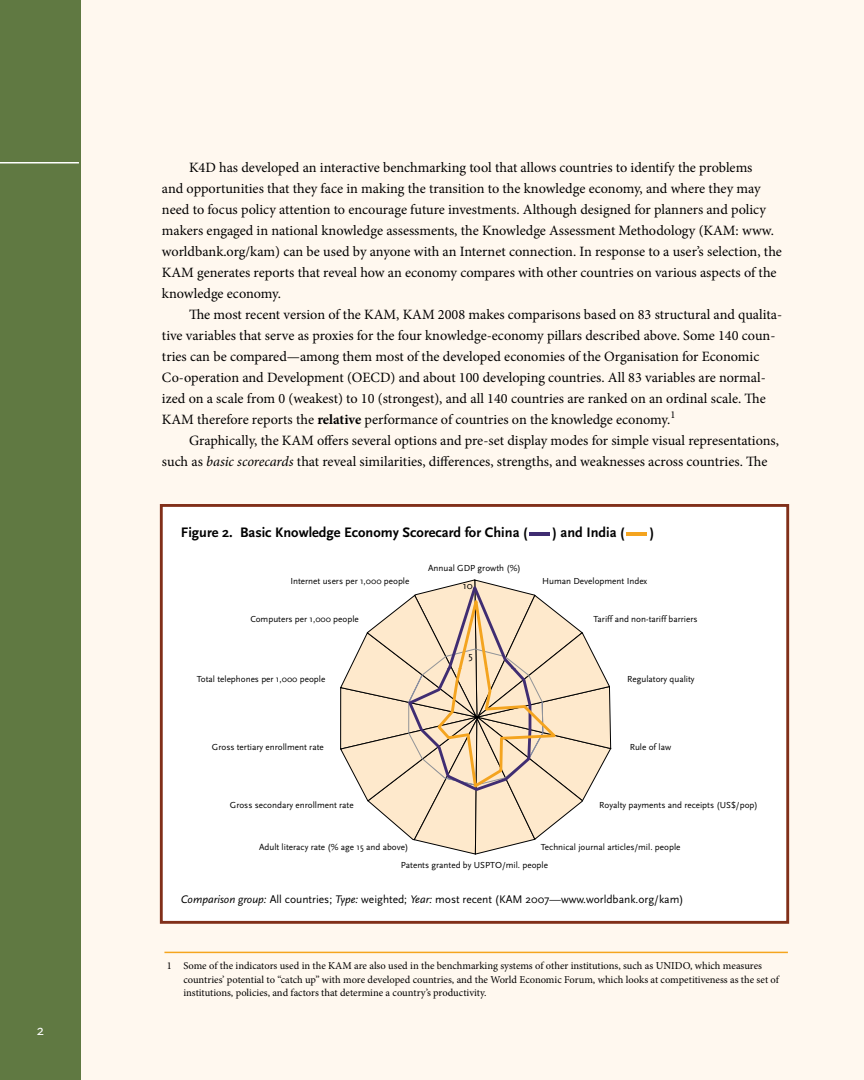
<style>
.page{position:relative;width:864px;height:1080px;background:#fff}
.page>*{position:absolute;margin:0;border:0;box-sizing:border-box;transform-origin:0 0}
.t1{font:15px "Scala Sans Caps";color:#fff}
.t2{font:700 14.4px "Scala Sans";color:#000}
.t3{font:14.25px/21px "Minion Pro";color:#000}
.t4{font:11.55px "Scala Sans";color:#000}
.t5{font:10.5px/13.5px "Minion Pro";color:#000}
.t6{font:10.5px "Scala Sans";color:#000}
.t7{font:9.15px "Scala Sans";color:#000}
.s1{font-weight:700}
.s2{font-style:italic}
</style>
<div class="page">
<div style="left:0;top:0;width:81px;height:1080px;background:#607942"></div>
<hr style="left:0;top:162px;width:79px;height:2px;background:#fff">
<div style="left:81px;top:0;width:783px;height:1080px;background:#fff8ef"></div>
<div style="left:161px;top:505px;width:627px;height:417px;background:#fff"></div>
<hr style="left:627px;top:533px;width:20px;height:3px;background:#bfbfbf">
<hr style="left:530px;top:533px;width:20px;height:3px;background:#bfbfbf">
<svg style="left:340px;top:579px;width:272px;height:276px"></svg>
<hr style="left:164px;top:952px;width:624px;height:1px;background:#f5a51e">
<p class="t1" style="left:37px;top:1022px;width:9px">2</p>
<p class="t3" style="left:162px;top:157px;width:621px;text-indent:27px">K4D has developed an interactive benchmarking tool that allows countries to identify the problems<br>and opportunities that they face in making the transition to the knowledge economy, and where they may need to focus policy attention to encourage future investments. Although designed for planners and policy makers engaged in national knowledge assessments, the Knowledge Assessment Methodology (KAM: www. worldbank.org/kam) can be used by anyone with an Internet connection. In response to a user’s selection, the KAM generates reports that reveal how an economy compares with other countries on various aspects of the knowledge economy.</p>
<p class="t3" style="left:162px;top:304px;width:622px;text-indent:27px">The most recent version of the KAM, KAM 2008 makes comparisons based on 83 structural and qualita&shy;tive variables that serve as proxies for the four knowledge-economy pillars described above. Some 140 coun&shy;tries can be compared—among them most of the developed economies of the Organisation for Economic Co-operation and Development (OECD) and about 100 developing countries. All 83 variables are normal&shy;ized on a scale from 0 (weakest) to 10 (strongest), and all 140 countries are ranked on an ordinal scale. The KAM therefore reports the <span class="s1">relative</span> performance of countries on the knowledge economy.<sup>1</sup></p>
<p class="t3" style="left:162px;top:430px;width:618px;text-indent:27px">Graphically, the KAM offers several options and pre-set display modes for simple visual representations, such as <span class="s2">basic scorecards</span> that reveal similarities, differences, strengths, and weaknesses across countries. The</p>
<p class="t2" style="left:181px;top:525px;width:348px">Figure 2. Basic Knowledge Economy Scorecard for China (</p>
<p class="t2" style="left:553px;top:525px;width:74px">) and India (</p>
<p class="t2" style="left:650px;top:525px;width:6px">)</p>
<p class="t7" style="left:290px;top:577px;width:121px">Internet users per 1,000 people</p>
<p class="t7" style="left:250px;top:614px;width:110px">Computers per 1,000 people</p>
<p class="t7" style="left:197px;top:674px;width:130px">Total telephones per 1,000 people</p>
<p class="t7" style="left:428px;top:563px;width:94px">Annual GDP growth (%)</p>
<p class="t6" style="left:463px;top:580px;width:12px">10</p>
<p class="t6" style="left:469px;top:650px;width:6px">5</p>
<p class="t7" style="left:542px;top:577px;width:107px">Human Development Index</p>
<p class="t7" style="left:594px;top:614px;width:106px">Tariff and non-tariff barriers</p>
<p class="t7" style="left:627px;top:674px;width:69px">Regulatory quality</p>
<p class="t7" style="left:212px;top:742px;width:113px">Gross tertiary enrollment rate</p>
<p class="t7" style="left:630px;top:742px;width:43px">Rule of law</p>
<p class="t7" style="left:230px;top:800px;width:125px">Gross secondary enrollment rate</p>
<p class="t7" style="left:259px;top:842px;width:151px">Adult literacy rate (% age 15 and above)</p>
<p class="t7" style="left:541px;top:842px;width:141px">Technical journal articles/mil. people</p>
<p class="t7" style="left:599px;top:800px;width:160px">Royalty payments and receipts (US$/pop)</p>
<p class="t7" style="left:401px;top:860px;width:149px">Patents granted by USPTO/mil. people</p>
<p class="t4" style="left:181px;top:893px;width:504px"><span class="s2">Comparison group:</span> All countries; <span class="s2">Type:</span> weighted; <span class="s2">Year:</span> most recent (KAM 2007—www.worldbank.org/kam)</p>
<p class="t5" style="left:183px;top:959px;width:597px;text-indent:-16px">1 Some of the indicators used in the KAM are also used in the benchmarking systems of other institutions, such as UNIDO, which measures countries’ potential to “catch up” with more developed countries, and the World Economic Forum, which looks at competitiveness as the set of institutions, policies, and factors that determine a country’s productivity.</p>
</div>
